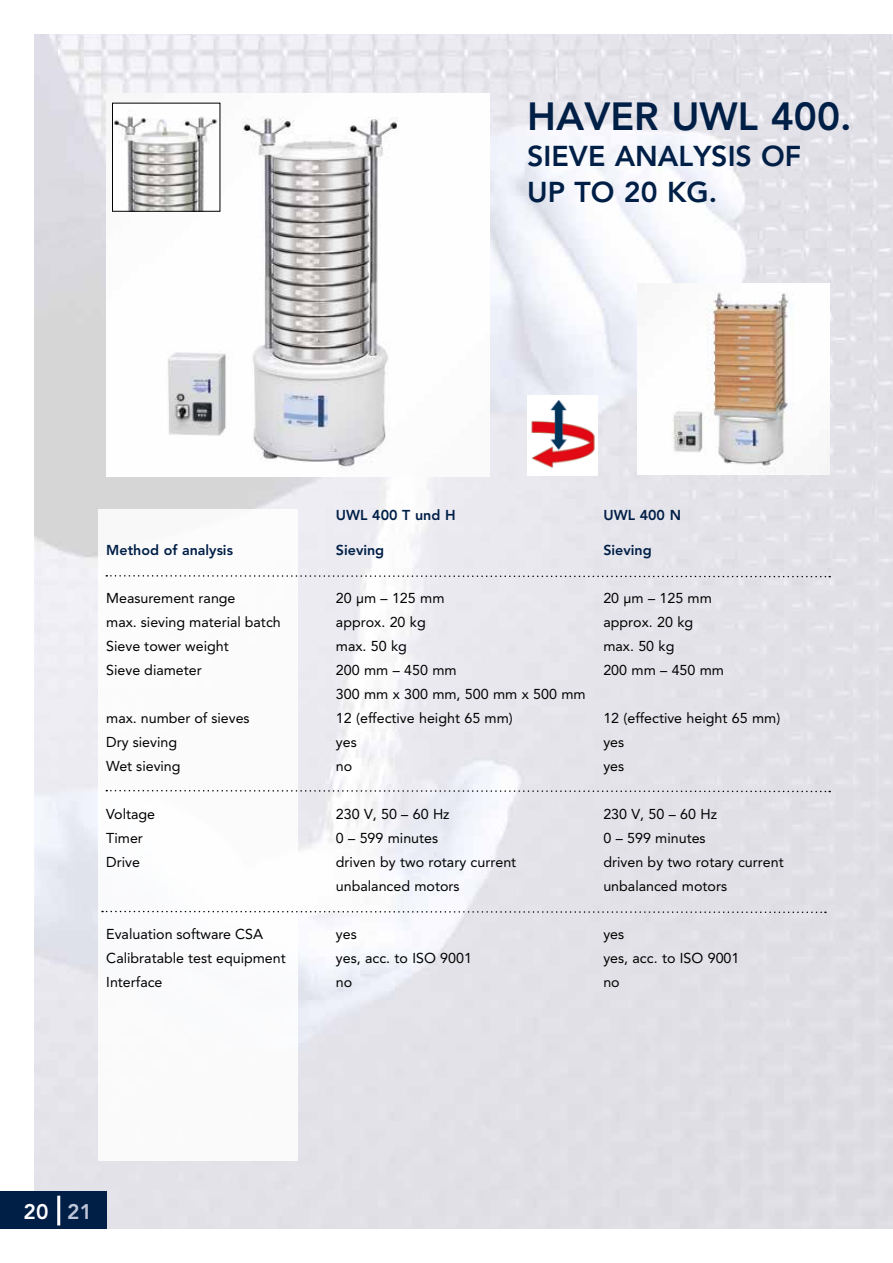
<style>
.page{position:relative;width:893px;height:1263px;background:#fff}
.page>*{position:absolute;margin:0;border:0;box-sizing:border-box;transform-origin:0 0}
.t1{font:800 39px "Avenir LT Std";color:#001f47}
.t2{font:800 28.5px/36px "Avenir LT Std";color:#001f47}
.t3{font:800 21px "Avenir LT Std";color:#fff}
.t4{font:14.25px/24px "Avenir LT Std";color:#000}
.t5{font:800 14.25px "Avenir LT Std";color:#001f47}
.s1{color:#bec5d8}
</style>
<div class="page">
<img style="left:34px;top:34px;width:859px;height:1195px">
<img style="left:106px;top:94px;width:383px;height:382px">
<img style="left:114px;top:105px;width:104px;height:104px">
<img style="left:638px;top:283px;width:191px;height:192px">
<div style="left:527px;top:395px;width:71px;height:81px;background:#fff"></div>
<img style="left:531px;top:400px;width:64px;height:68px">
<div style="left:98px;top:509px;width:200px;height:651px;background:#fff"></div>
<div style="left:0;top:1192px;width:106px;height:37px;background:#001f47"></div>
<hr style="left:57px;top:1196px;width:3px;height:29px;background:#fff">
<svg style="left:106px;top:574px;width:724px;height:4px"></svg>
<svg style="left:102px;top:910px;width:724px;height:4px"></svg>
<svg style="left:106px;top:789px;width:724px;height:4px"></svg>
<h1 class="t1" style="left:527px;top:93px;width:326px">HAVER UWL 400.</h1>
<h2 class="t2" style="left:527px;top:138px;width:276px">SIEVE ANALYSIS OF<br>UP TO 20 KG.</h2>
<p class="t5" style="left:106px;top:542px;width:128px">Method of analysis</p>
<p class="t4" style="left:106px;top:586px;width:176px">Measurement range<br>max. sieving material batch<br>Sieve tower weight<br>Sieve diameter</p>
<p class="t4" style="left:106px;top:706px;width:145px">max. number of sieves<br>Dry sieving<br>Wet sieving</p>
<p class="t4" style="left:106px;top:802px;width:50px">Voltage<br>Timer<br>Drive</p>
<p class="t4" style="left:106px;top:922px;width:181px">Evaluation software CSA<br>Calibratable test equipment<br>Interface</p>
<p class="t5" style="left:336px;top:507px;width:121px">UWL 400 T und H</p>
<p class="t5" style="left:603px;top:507px;width:79px">UWL 400 N</p>
<p class="t5" style="left:336px;top:542px;width:50px">Sieving</p>
<p class="t4" style="left:336px;top:586px;width:251px">20 µm – 125 mm<br>approx. 20 kg<br>max. 50 kg<br>200 mm – 450 mm<br>300 mm x 300 mm, 500 mm x 500 mm<br>12 (effective height 65 mm)<br>yes<br>no</p>
<p class="t4" style="left:336px;top:802px;width:182px">230 V, 50 – 60 Hz<br>0 – 599 minutes<br>driven by two rotary current unbalanced motors</p>
<p class="t4" style="left:336px;top:922px;width:138px">yes<br>yes, acc. to ISO 9001 no</p>
<p class="t5" style="left:603px;top:542px;width:50px">Sieving</p>
<p class="t4" style="left:603px;top:586px;width:122px">20 µm – 125 mm approx. 20 kg max. 50 kg<br>200 mm – 450 mm</p>
<p class="t4" style="left:603px;top:706px;width:178px">12 (effective height 65 mm) yes<br>yes</p>
<p class="t4" style="left:603px;top:802px;width:182px">230 V, 50 – 60 Hz<br>0 – 599 minutes<br>driven by two rotary current unbalanced motors</p>
<p class="t4" style="left:603px;top:922px;width:138px">yes<br>yes, acc. to ISO 9001 no</p>
<h3 class="t3" style="left:24px;top:1199px;width:70px">20 <span class="s1">21</span></h3>
</div>
